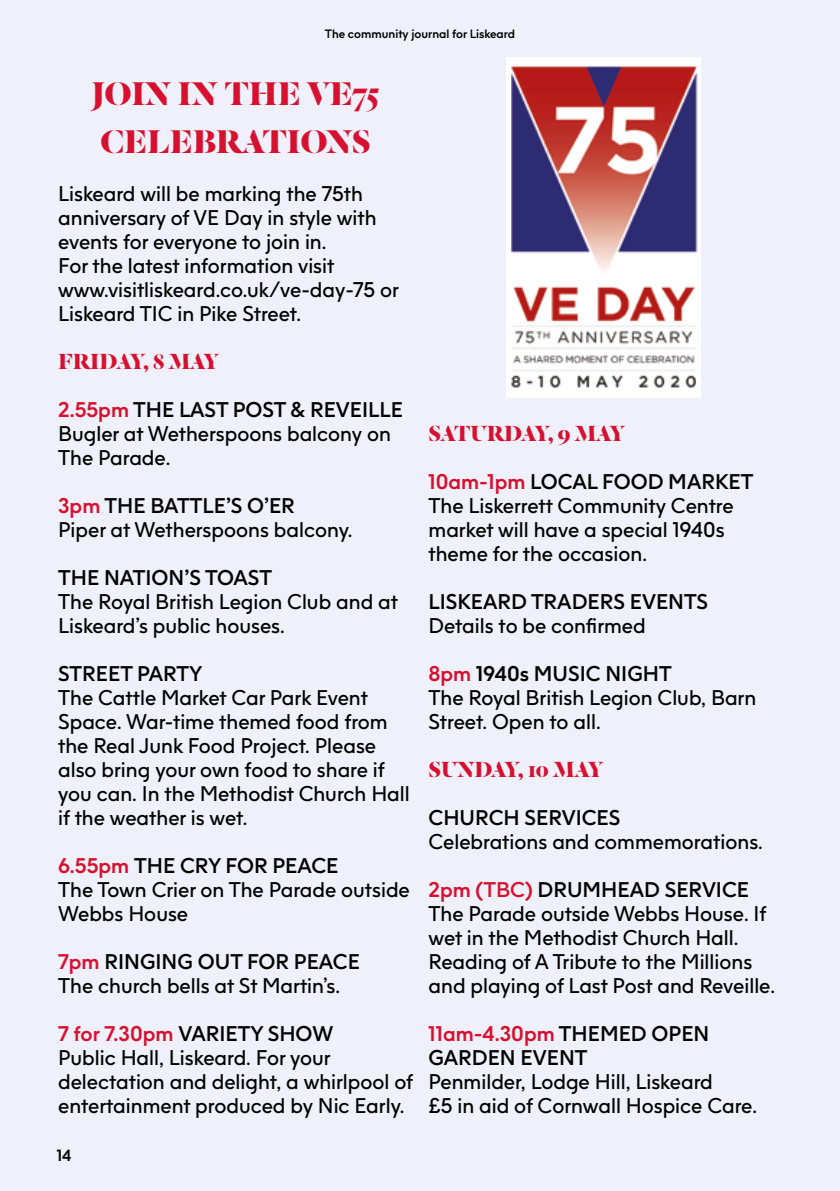
<style>
.page{position:relative;width:840px;height:1191px;background:#fff}
.page>*{position:absolute;margin:0;border:0;box-sizing:border-box;transform-origin:0 0}
.t1{font:700 36px/48px "Dala Floda";letter-spacing:-.01em;color:#d71030}
.t2{font:700 24px "Dala Floda";letter-spacing:-.02em;color:#d71030}
.t3{font:21px/24px "F37 Jan";color:#000}
.t4{font:700 21px/24px "F37 Jan";color:#000}
.t5{font:700 16px "F37 Jan";color:#000}
.t6{font:700 12px "F37 Jan";color:#000}
.s1{font-weight:700;color:#d71030}
.s2{font-weight:700}
.s3{color:#d71030}
</style>
<div class="page">
<hr style="left:839px;top:0;width:1px;height:1191px;background:#dbdfc4">
<div style="left:0;top:0;width:839px;height:1191px;background:#eff0f9"></div>
<img style="left:506px;top:58px;width:194px;height:340px">
<p class="t6" style="left:324px;top:26px;width:192px">The community journal for Liskeard</p>
<h1 class="t1" style="left:92px;top:68px;width:289px">JOIN IN THE VE75<br>CELEBRATIONS</h1>
<p class="t3" style="left:58px;top:181px;width:342px">Liskeard will be marking the 75th anniversary of VE Day in style with events for everyone to join in.<br>For the latest information visit www.visitliskeard.co.uk/ve-day-75 or Liskeard TIC in Pike Street.</p>
<p class="t2" style="left:58px;top:345px;width:162px">FRIDAY, 8 MAY</p>
<p class="t3" style="left:58px;top:397px;width:346px"><span class="s1">2.55pm</span> <span class="s2">THE LAST POST &amp; REVEILLE<br></span>Bugler at Wetherspoons balcony on<br>The Parade.</p>
<p class="t3" style="left:58px;top:493px;width:296px"><span class="s1">3pm</span> <span class="s2">THE BATTLE’S O’ER<br></span>Piper at Wetherspoons balcony.</p>
<p class="t4" style="left:58px;top:565px;width:215px">THE NATION’S TOAST</p>
<p class="t3" style="left:58px;top:589px;width:341px">The Royal British Legion Club and at<br>Liskeard’s public houses.</p>
<p class="t4" style="left:58px;top:661px;width:146px">STREET PARTY</p>
<p class="t3" style="left:58px;top:685px;width:353px">The Cattle Market Car Park Event<br>Space. War-time themed food from the Real Junk Food Project. Please also bring your own food to share if you can. In the Methodist Church Hall if the weather is wet.</p>
<p class="t3" style="left:58px;top:853px;width:353px"><span class="s1">6.55pm</span> <span class="s2">THE CRY FOR PEACE<br></span>The Town Crier on The Parade outside<br>Webbs House</p>
<p class="t3" style="left:58px;top:949px;width:303px"><span class="s1">7pm</span> <span class="s2">RINGING OUT FOR PEACE<br></span>The church bells at St Martin’s.</p>
<p class="t3" style="left:58px;top:1021px;width:356px"><span class="s1">7 for 7.30pm</span> <span class="s2">VARIETY SHOW<br></span>Public Hall, Liskeard. For your delectation and delight, a whirlpool of entertainment produced by Nic Early.</p>
<p class="t5" style="left:57px;top:1145px;width:16px">14</p>
<p class="t2" style="left:428px;top:417px;width:198px">SATURDAY, 9 MAY</p>
<p class="t3" style="left:428px;top:469px;width:326px"><span class="s1">10am-1pm</span> <span class="s2">LOCAL FOOD MARKET<br></span>The Liskerrett Community Centre market will have a special 1940s theme for the occasion.</p>
<p class="t4" style="left:428px;top:589px;width:281px">LISKEARD TRADERS EVENTS</p>
<p class="t3" style="left:428px;top:613px;width:219px">Details to be confirmed</p>
<p class="t3" style="left:428px;top:661px;width:329px"><span class="s1">8pm</span> <span class="s2">1940s MUSIC NIGHT<br></span>The Royal British Legion Club, Barn<br>Street. Open to all.</p>
<p class="t2" style="left:428px;top:753px;width:176px">SUNDAY, 10 MAY</p>
<p class="t4" style="left:428px;top:805px;width:193px">CHURCH SERVICES</p>
<p class="t3" style="left:428px;top:829px;width:336px">Celebrations and commemorations.</p>
<p class="t3" style="left:428px;top:877px;width:348px"><span class="s1">2pm (TBC)</span> <span class="s2">DRUMHEAD SERVICE </span>The Parade outside Webbs House. If wet in the Methodist Church Hall.<br>Reading of A Tribute to the Millions and playing of Last Post and Reveille.</p>
<p class="t4" style="left:428px;top:1021px;width:282px"><span class="s3">11am-4.30pm</span> THEMED OPEN<br>GARDEN EVENT</p>
<p class="t3" style="left:428px;top:1069px;width:330px">Penmilder, Lodge Hill, Liskeard<br>£5 in aid of Cornwall Hospice Care.</p>
</div>
